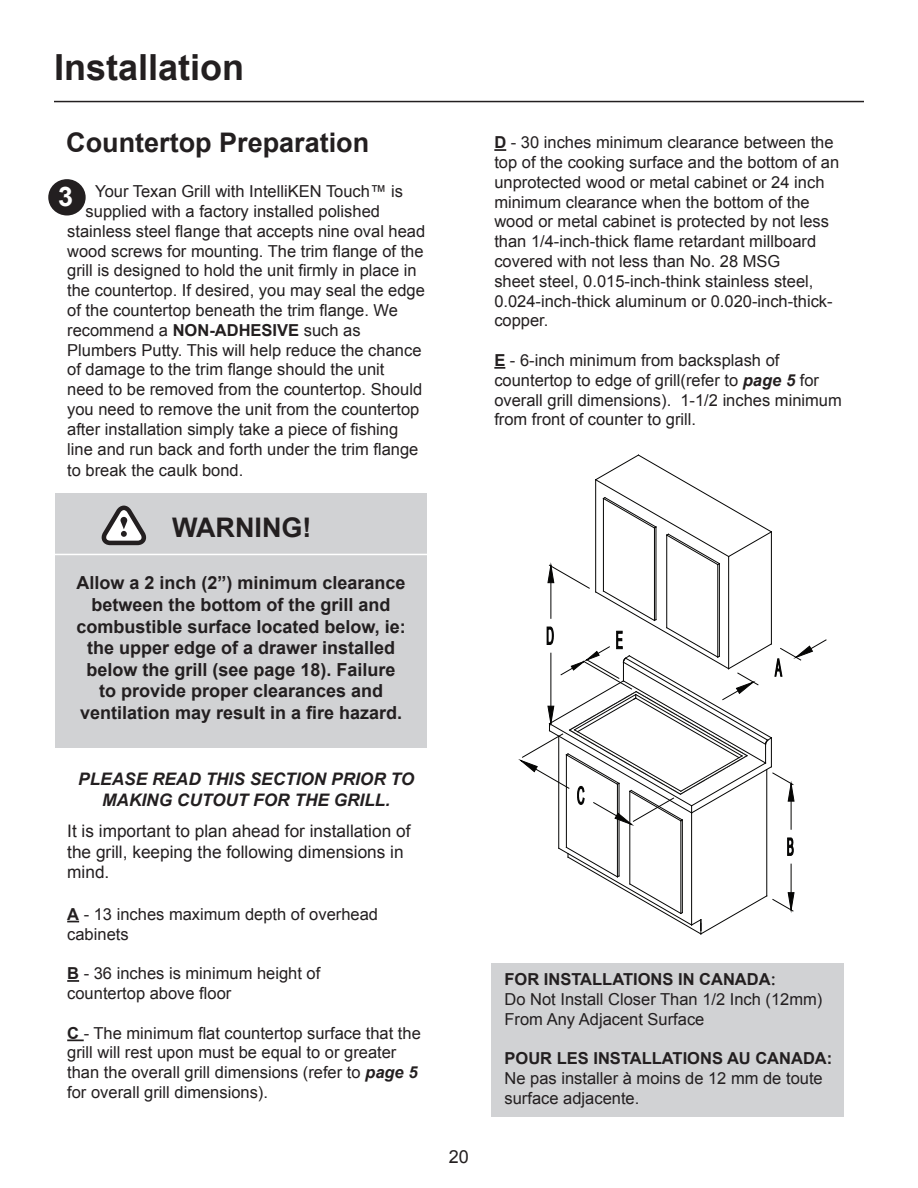
<style>
.page{position:relative;width:918px;height:1188px;background:#fff}
.page>*{position:absolute;margin:0;border:0;box-sizing:border-box;transform-origin:0 0}
.t1{font:700 36px "Arial";color:#231f20}
.t2{font:700 27px "Arial";color:#231f20}
.t3{font:700 27px "Arial";color:#fff}
.t4{font:700 18px/21.6px "Arial";color:#231f20;text-align:center}
.t5{font:18px "Arial";color:#231f20}
.t6{font:17.25px/20.7px "Arial";color:#231f20}
.t7{font:italic 700 17.25px/20.7px "Arial";color:#231f20;text-align:center}
.t8{font:16.5px/19.8px "Arial";color:#231f20}
.t9{font:700 16.5px "Arial";color:#231f20}
.s1{font-weight:700}
.s2{font-weight:700;font-style:italic}
.s3{font-family:"Arial Rounded MT Bold"}
</style>
<div class="page">
<hr style="left:54px;top:101px;width:810px;height:1px;background:#231f20">
<div style="left:48px;top:179px;width:38px;height:37px;background:#231f20;border-radius:50%"></div>
<svg style="left:494px;top:149px;width:12px;height:2px"></svg>
<svg style="left:494px;top:367px;width:11px;height:2px"></svg>
<hr style="left:558px;top:736px;width:1px;height:112px;background:#050504">
<hr style="left:619px;top:783px;width:1px;height:93px;background:#050504">
<hr style="left:682px;top:820px;width:1px;height:93px;background:#050504">
<hr style="left:617px;top:784px;width:1px;height:93px;background:#050504">
<hr style="left:681px;top:821px;width:1px;height:92px;background:#050504">
<hr style="left:566px;top:755px;width:1px;height:92px;background:#050504">
<hr style="left:630px;top:791px;width:1px;height:93px;background:#050504">
<hr style="left:691px;top:813px;width:1px;height:112px;background:#050504">
<hr style="left:767px;top:769px;width:1px;height:127px;background:#050504">
<hr style="left:791px;top:784px;width:1px;height:45px;background:#050504">
<svg style="left:558px;top:837px;width:237px;height:97px"></svg>
<svg style="left:520px;top:455px;width:306px;height:370px"></svg>
<svg style="left:67px;top:921px;width:12px;height:1px"></svg>
<svg style="left:67px;top:980px;width:12px;height:2px"></svg>
<svg style="left:67px;top:1039px;width:17px;height:2px"></svg>
<div style="left:55px;top:494px;width:372px;height:254px;background:#d1d2d4"></div>
<svg style="left:102px;top:506px;width:45px;height:39px"></svg>
<hr style="left:41px;top:554px;width:397px;height:1px;background:#fff">
<div style="left:491px;top:964px;width:353px;height:153px;background:#d1d2d4"></div>
<h1 class="t1" style="left:54px;top:54px;width:192px">Installation</h1>
<h2 class="t2" style="left:66px;top:133px;width:305px">Countertop Preparation</h2>
<h2 class="t3" style="left:58px;top:187px;width:17px">3</h2>
<p class="t8" style="left:95px;top:183px;width:309px">Your Texan Grill with IntelliKEN Touch™ is</p>
<p class="t8" style="left:86px;top:203px;width:296px">supplied with a factory installed polished</p>
<p class="t8" style="left:67px;top:221px;width:359px">stainless steel flange that accepts nine oval head</p>
<p class="t8" style="left:67px;top:241px;width:358px">wood screws for mounting. The trim flange of the</p>
<p class="t8" style="left:67px;top:261px;width:351px">grill is designed to hold the unit firmly in place in</p>
<p class="t8" style="left:67px;top:282px;width:359px">the countertop. If desired, you may seal the edge</p>
<p class="t8" style="left:67px;top:300px;width:332px">of the countertop beneath the trim flange. We</p>
<p class="t8" style="left:67px;top:322px;width:295px">recommend a <span class="s1">NON-ADHESIVE</span> such as</p>
<p class="t8" style="left:67px;top:341px;width:356px">Plumbers Putty. This will help reduce the chance</p>
<p class="t8" style="left:67px;top:360px;width:319px">of damage to the trim flange should the unit</p>
<p class="t8" style="left:67px;top:381px;width:356px">need to be removed from the countertop. Should</p>
<p class="t8" style="left:67px;top:401px;width:354px">you need to remove the unit from the countertop</p>
<p class="t8" style="left:67px;top:419px;width:333px">after installation simply take a piece of fishing</p>
<p class="t8" style="left:67px;top:439px;width:353px">line and run back and forth under the trim flange</p>
<p class="t8" style="left:67px;top:462px;width:178px">to break the caulk bond.</p>
<h2 class="t2" style="left:172px;top:517px;width:141px">WARNING!</h2>
<p class="t4" style="left:76px;top:574px;width:331px">Allow a 2 inch (2”) minimum clearance between the bottom of the grill and combustible surface located below, ie: the upper edge of a drawer installed below the grill (see page 18). Failure to provide proper clearances and ventilation may result in a fire hazard.</p>
<p class="t7" style="left:78px;top:771px;width:338px">PLEASE READ THIS SECTION PRIOR TO<br>MAKING CUTOUT FOR THE GRILL.</p>
<p class="t6" style="left:67px;top:822px;width:345px">It is important to plan ahead for installation of the grill, keeping the following dimensions in mind.</p>
<p class="t8" style="left:67px;top:906px;width:312px"><span class="s1">A</span> - 13 inches maximum depth of overhead cabinets</p>
<p class="t8" style="left:67px;top:965px;width:255px"><span class="s1">B</span> - 36 inches is minimum height of countertop above floor</p>
<p class="t8" style="left:67px;top:1023px;width:355px"><span class="s1">C</span> - The minimum flat countertop surface that the grill will rest upon must be equal to or greater than the overall grill dimensions (refer to <span class="s2">page 5 </span>for overall grill dimensions).</p>
<p class="t5" style="left:449px;top:1150px;width:22px">20</p>
<p class="t8" style="left:494px;top:134px;width:346px"><span class="s1">D</span> - 30 inches minimum clearance between the top of the cooking surface and the bottom of an unprotected wood or metal cabinet or 24 inch minimum clearance when the bottom of the wood or metal cabinet is protected by not less than 1/4-inch-thick flame retardant millboard covered with not less than No. 28 MSG<br>sheet steel, 0.015-inch-think stainless steel, 0.024-inch-thick aluminum or 0.020-inch-thick&shy;copper.</p>
<p class="t8" style="left:494px;top:352px;width:349px"><span class="s1">E</span> - 6-inch minimum from backsplash of countertop to edge of grill(refer to <span class="s2">page 5</span> for overall grill dimensions). 1-1/2 inches minimum from front of counter to grill.</p>
<p class="t8" style="left:505px;top:971px;width:319px"><span class="s1">FOR INSTALLATIONS IN CANADA</span><span class="s3">:<br></span>Do Not Install Closer Than 1/2 Inch (12mm)<br>From Any Adjacent Surface</p>
<p class="t9" style="left:505px;top:1052px;width:329px">POUR LES INSTALLATIONS AU CANADA:</p>
<p class="t8" style="left:505px;top:1070px;width:320px">Ne pas installer à moins de 12 mm de toute surface adjacente.</p>
</div>
